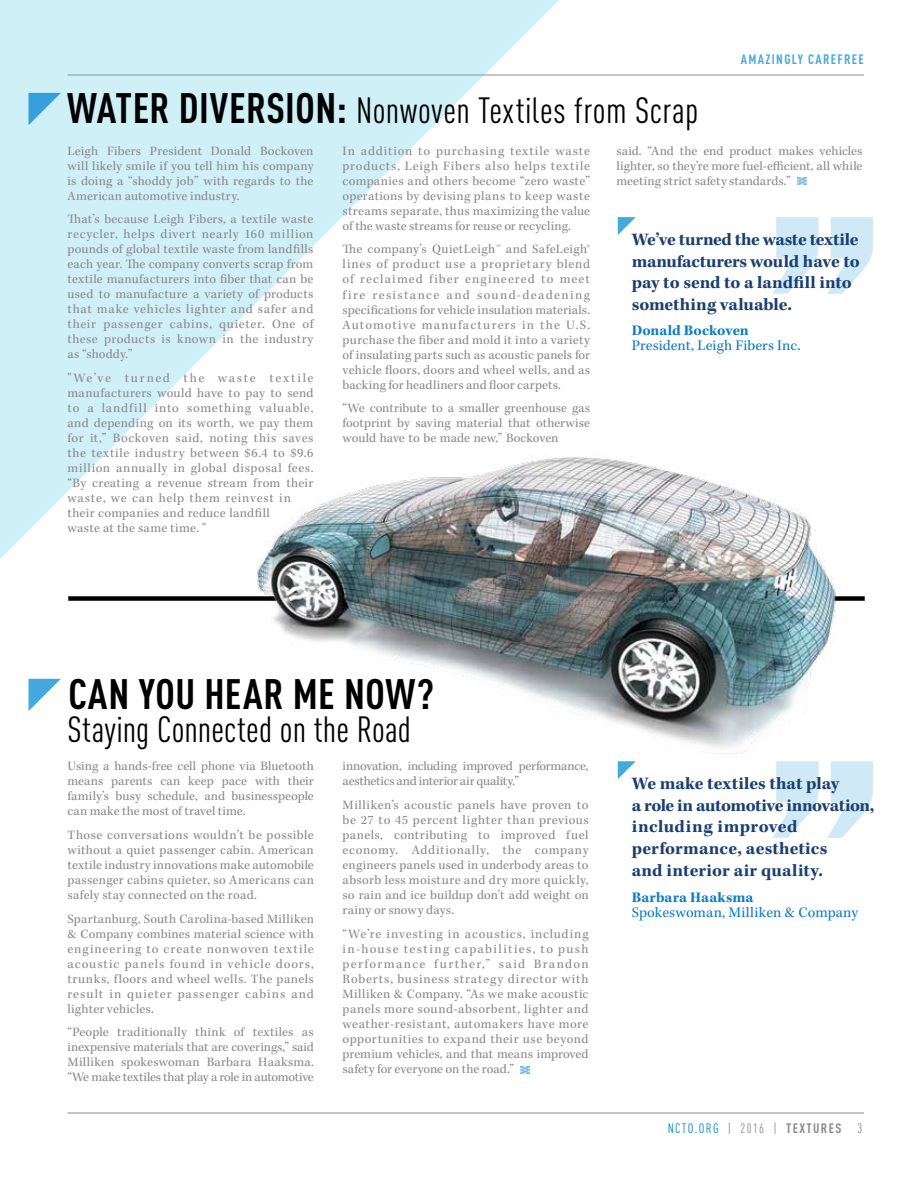
<style>
.page{position:relative;width:918px;height:1188px;background:#fff}
.page>*{position:absolute;margin:0;border:0;box-sizing:border-box;transform-origin:0 0}
.t1{font:700 condensed 42px "DINOT";letter-spacing:.015em;color:#000}
.t2{font:condensed 36px "DINOT";letter-spacing:.01em;color:#000}
.t3{font:700 18px/21.6px "Kepler Std";color:#1a3f71}
.t4{font:15px "Kepler Std";letter-spacing:.005em;color:#0e7dc2}
.t5{font:700 15px "Kepler Std";letter-spacing:.005em;color:#0e7dc2}
.t6{font:condensed 13.5px "DINOT";letter-spacing:.1em;color:#008bd0}
.t7{font:700 condensed 13.5px "DINOT";letter-spacing:.1em;color:#44a9df}
.t8{font:13.2px/15px "Kepler Std";letter-spacing:.015em;color:#8a8a8d;text-align:justify}
.t9{font:13.2px/15px "Kepler Std";letter-spacing:.04em;color:#8a8a8d}
.t10{font:13.2px/15px "Kepler Std";letter-spacing:-.015em;color:#8a8a8d}
.s1{font-weight:700;font-size:42px}
.s2{color:#8a8a8d}
.s3{font-weight:700;color:#8a8a8d}
</style>
<div class="page">
<hr style="left:68px;top:1113px;width:796px;height:1px;background:#8a8a8d">
<hr style="left:68px;top:75px;width:796px;height:1px;background:#8a8a8d">
<div style="left:68px;top:596px;width:797px;height:5px;background:#000"></div>
<svg style="left:0;top:0;width:600px;height:559px;fill:#d0f0f8"></svg>
<img style="left:210px;top:403px;width:655px;height:373px">
<svg style="left:28px;top:93px;width:33px;height:32px"></svg>
<svg style="left:28px;top:679px;width:33px;height:32px"></svg>
<svg style="left:618px;top:217px;width:18px;height:18px"></svg>
<svg style="left:773px;top:217px;width:100px;height:77px"></svg>
<svg style="left:618px;top:761px;width:18px;height:18px"></svg>
<svg style="left:773px;top:761px;width:100px;height:77px"></svg>
<svg style="left:797px;top:178px;width:10px;height:7px"></svg>
<svg style="left:520px;top:1066px;width:10px;height:7px"></svg>
<h2 class="t2" style="left:67px;top:89px;width:633px"><span class="s1">WATER DIVERSION:</span> Nonwoven Textiles from Scrap</h2>
<p class="t7" style="left:741px;top:51px;width:125px">AMAZINGLY CAREFREE</p>
<p class="t8" style="left:68px;top:144px;width:248px">Leigh Fibers President Donald Bockoven will likely smile if you tell him his company is doing a “shoddy job” with regards to the American automotive industry.</p>
<p class="t8" style="left:68px;top:212px;width:248px">That’s because Leigh Fibers, a textile waste recycler, helps divert nearly 160 million pounds of global textile waste from landfills each year. The company converts scrap from textile manufacturers into fiber that can be used to manufacture a variety of products that make vehicles lighter and safer and their passenger cabins, quieter. One of these products is known in the industry as “shoddy.”</p>
<p class="t9" style="left:68px;top:371px;width:248px">"We’ve turned the waste textile manufacturers would have to pay to send to a landfill into something valuable, and depending on its worth, we pay them for it,” Bockoven said, noting this saves the textile industry between $6.4 to $9.6 million annually in global disposal fees. “By creating a revenue stream from their waste, we can help them reinvest in their companies and reduce landfill<br>waste at the same time. "</p>
<p class="t8" style="left:343px;top:144px;width:249px">In addition to purchasing textile waste products, Leigh Fibers also helps textile companies and others become “zero waste” operations by devising plans to keep waste streams separate, thus maximizing the value of the waste streams for reuse or recycling.</p>
<p class="t8" style="left:343px;top:242px;width:249px">The company’s QuietLeigh™ and SafeLeigh® lines of product use a proprietary blend of reclaimed fiber engineered to meet fire resistance and sound-deadening specifications for vehicle insulation materials.<br>Automotive manufacturers in the U.S. purchase the fiber and mold it into a variety of insulating parts such as acoustic panels for vehicle floors, doors and wheel wells, and as backing for headliners and floor carpets.</p>
<p class="t8" style="left:343px;top:401px;width:249px">“We contribute to a smaller greenhouse gas footprint by saving material that otherwise would have to be made new,” Bockoven</p>
<p class="t8" style="left:616px;top:144px;width:248px">said. “And the end product makes vehicles lighter, so they’re more fuel-efficient, all while meeting strict safety standards.”</p>
<h3 class="t3" style="left:632px;top:229px;width:230px">We’ve turned the waste textile manufacturers would have to pay to send to a landfill into something valuable.</h3>
<p class="t5" style="left:632px;top:322px;width:119px">Donald Bockoven</p>
<p class="t4" style="left:632px;top:337px;width:170px">President, Leigh Fibers Inc.</p>
<h1 class="t1" style="left:68px;top:669px;width:367px">CAN YOU HEAR ME NOW?</h1>
<h2 class="t2" style="left:68px;top:709px;width:345px">Staying Connected on the Road</h2>
<p class="t8" style="left:68px;top:759px;width:248px">Using a hands-free cell phone via Bluetooth means parents can keep pace with their family’s busy schedule, and businesspeople can make the most of travel time.</p>
<p class="t8" style="left:68px;top:828px;width:248px">Those conversations wouldn’t be possible without a quiet passenger cabin. American textile industry innovations make automobile passenger cabins quieter, so Americans can safely stay connected on the road.</p>
<p class="t8" style="left:68px;top:912px;width:248px">Spartanburg, South Carolina-based Milliken &amp; Company combines material science with engineering to create nonwoven textile acoustic panels found in vehicle doors, trunks, floors and wheel wells. The panels result in quieter passenger cabins and lighter vehicles.</p>
<p class="t8" style="left:68px;top:1025px;width:248px">“People traditionally think of textiles as inexpensive materials that are coverings,” said Milliken spokeswoman Barbara Haaksma. “We make textiles that play a role in automotive</p>
<p class="t10" style="left:343px;top:759px;width:247px">innovation, including improved performance, aesthetics and interior air quality.”</p>
<p class="t8" style="left:343px;top:798px;width:248px">Milliken’s acoustic panels have proven to be 27 to 45 percent lighter than previous panels, contributing to improved fuel economy. Additionally, the company engineers panels used in underbody areas to absorb less moisture and dry more quickly, so rain and ice buildup don’t add weight on rainy or snowy days.</p>
<p class="t8" style="left:343px;top:927px;width:248px">“We’re investing in acoustics, including in-house testing capabilities, to push performance further,” said Brandon Roberts, business strategy director with Milliken &amp; Company. “As we make acoustic panels more sound-absorbent, lighter and weather-resistant, automakers have more opportunities to expand their use beyond premium vehicles, and that means improved safety for everyone on the road.”</p>
<h3 class="t3" style="left:632px;top:773px;width:244px">We make textiles that play<br>a role in automotive innovation, including improved performance, aesthetics<br>and interior air quality.</h3>
<p class="t5" style="left:632px;top:889px;width:123px">Barbara Haaksma</p>
<p class="t4" style="left:632px;top:904px;width:228px">Spokeswoman, Milliken &amp; Company</p>
<p class="t6" style="left:668px;top:1121px;width:196px">NCTO.ORG <span class="s2">| 2016 |</span> <span class="s3">TEXTURES</span> <span class="s2">3</span></p>
</div>
